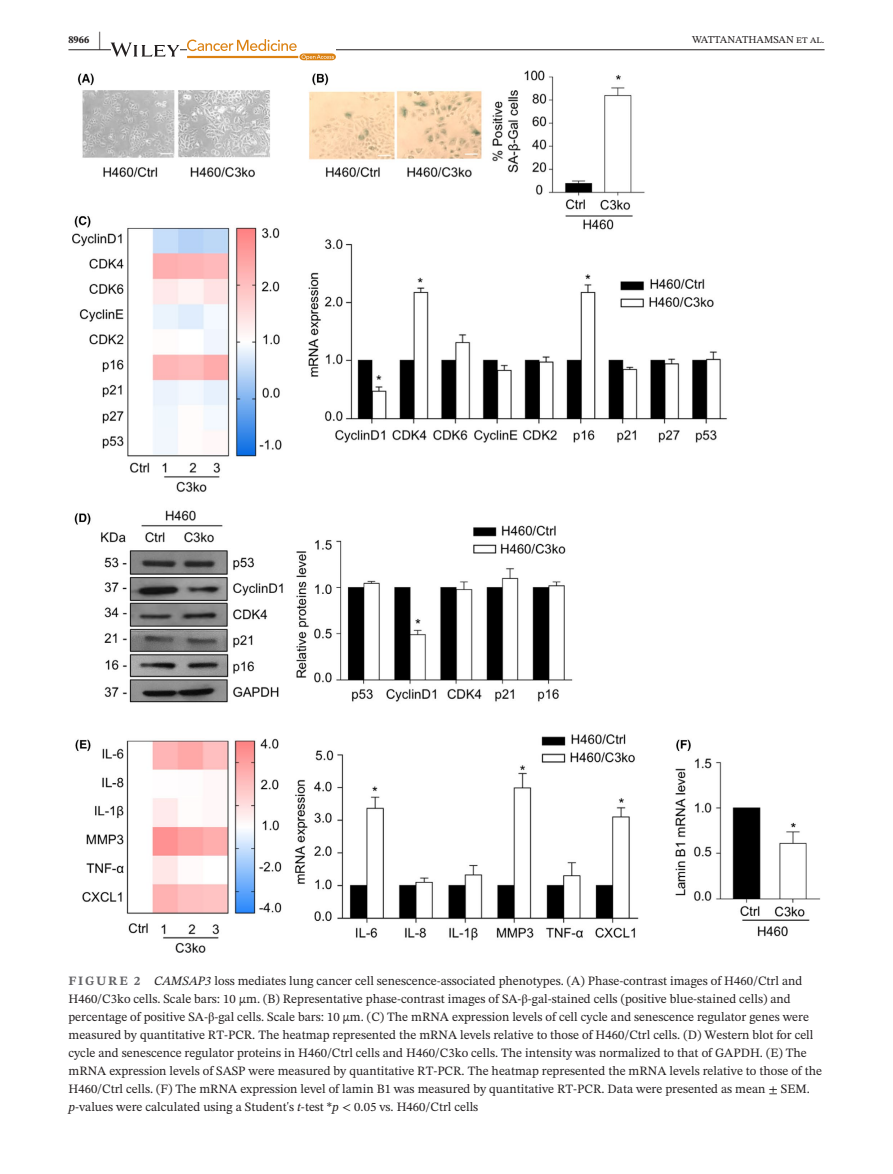
<style>
.page{position:relative;width:893px;height:1174px;background:#fff}
.page>*{position:absolute;margin:0;border:0;box-sizing:border-box;transform-origin:0 0}
.t1{font:12.75px/18px "STIX Two Text";color:#231f20}
.t2{font:10.5px "STIX Two Text";color:#231f20}
.t3{font:700 10.5px "STIX Two Text";color:#231f20}
.s1{font-size:21px}
.s2{font-weight:700;color:#636366}
.s3{font-style:italic}
.s4{font-family:"STIX"}
</style>
<div class="page">
<hr style="left:68px;top:49px;width:756px;height:1px;background:#231f20">
<svg style="left:111px;top:43px;width:68px;height:14px"></svg>
<svg style="left:187px;top:39px;width:149px;height:21px"></svg>
<img style="left:72px;top:70px;width:749px;height:882px">
<p class="t3" style="left:68px;top:32px;width:34px">8966 <span class="s1">|</span></p>
<p class="t2" style="left:692px;top:32px;width:134px">WATTANATHAMSAN et al.</p>
<p class="t1" style="left:68px;top:971px;width:755px"><span class="s2">FIGURE 2</span> <span class="s3">CAMSAP3</span> loss mediates lung cancer cell senescence-associated phenotypes. (A) Phase-contrast images of H460/Ctrl and H460/C3ko cells. Scale bars: 10 µm. (B) Representative phase-contrast images of SA-<span class="s4">β</span>-gal-stained cells (positive blue-stained cells) and percentage of positive SA-<span class="s4">β</span>-gal cells. Scale bars: 10 µm. (C) The mRNA expression levels of cell cycle and senescence regulator genes were measured by quantitative RT-PCR. The heatmap represented the mRNA levels relative to those of H460/Ctrl cells. (D) Western blot for cell cycle and senescence regulator proteins in H460/Ctrl cells and H460/C3ko cells. The intensity was normalized to that of GAPDH. (E) The mRNA expression levels of SASP were measured by quantitative RT-PCR. The heatmap represented the mRNA levels relative to those of the H460/Ctrl cells. (F) The mRNA expression level of lamin B1 was measured by quantitative RT-PCR. Data were presented as mean ± SEM. <span class="s3">p</span>-values were calculated using a Student's <span class="s3">t</span>-test *<span class="s3">p</span> &lt; 0.05 vs. H460/Ctrl cells</p>
</div>
